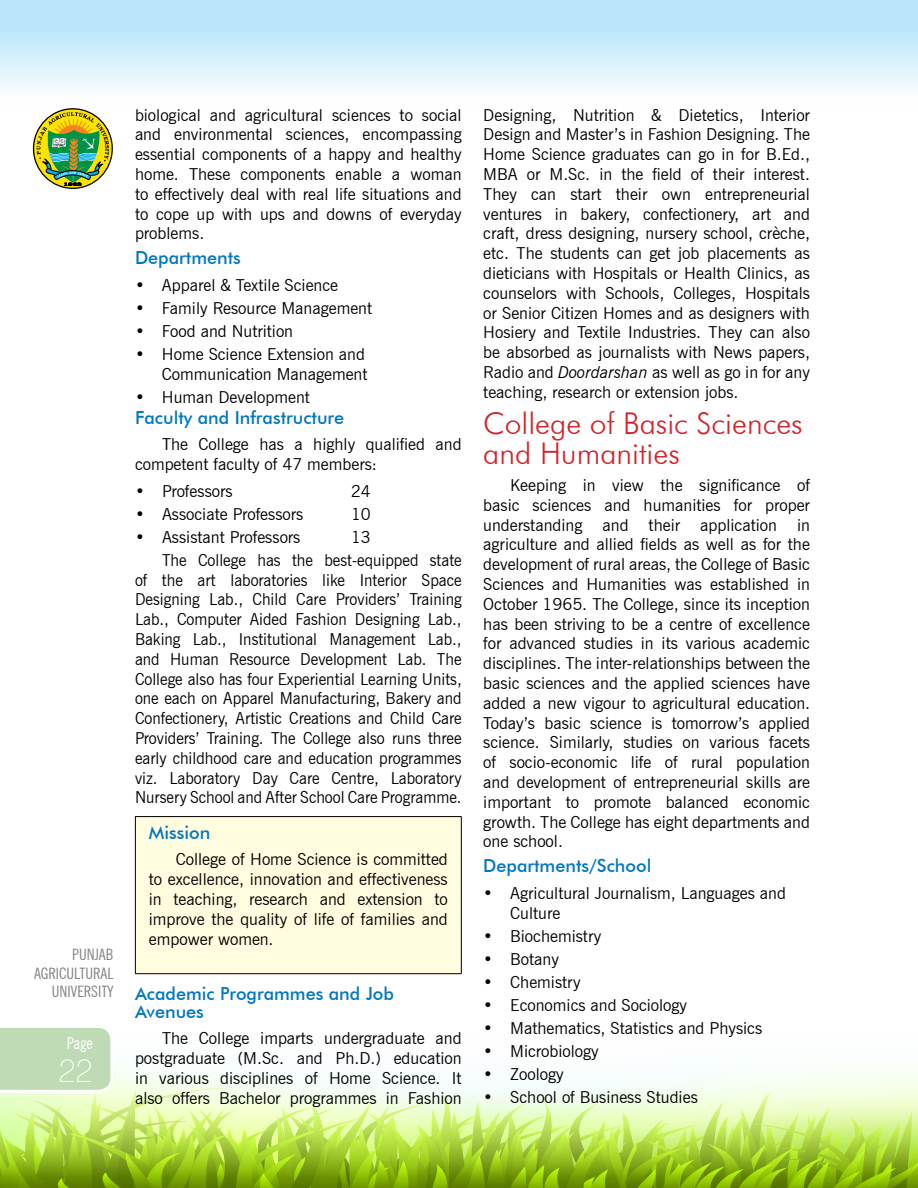
<style>
.page{position:relative;width:918px;height:1188px;background:#fff}
.page>*{position:absolute;margin:0;border:0;box-sizing:border-box;transform-origin:0 0}
.t1{font:100 33px "Swiss 721 BT";color:#fff}
.t2{font:300 30px/30px "Futura BT";color:#d2232a}
.t3{font:500 18px/18px "Futura BT";color:#0077c1}
.t4{font:16.5px/19.8px "News Gothic BT";color:#000;text-align:justify}
.t5{font:16.5px/19.8px "News Gothic BT";color:#000;text-align:justify;scale:.95 1}
.t6{font:condensed 16.5px "News Gothic BT";color:#fff}
.t7{font:condensed 15.75px/18.9px "News Gothic BT";color:#808285;text-align:right}
.s1{font-style:italic}
</style>
<div class="page">
<div style="left:0;top:0;width:918px;height:108px;background:linear-gradient(to bottom,#aae1f9,#fffefe)"></div>
<svg style="left:34px;top:109px;width:78px;height:79px"></svg>
<div style="left:33px;top:108px;width:80px;height:81px;border:1px solid #000;border-radius:50%"></div>
<svg style="left:37px;top:112px;width:72px;height:74px;background:#95ae49"></svg>
<svg style="left:0;top:1028px;width:918px;height:160px"></svg>
<div style="left:135px;top:817px;width:326px;height:157px;background:#fffcdf"></div>
<hr style="left:135px;top:816px;width:327px;height:1px;background:#000">
<hr style="left:135px;top:817px;width:1px;height:156px;background:#000">
<hr style="left:461px;top:817px;width:1px;height:156px;background:#000">
<hr style="left:135px;top:973px;width:327px;height:1px;background:#000">
<p class="t7" style="left:34px;top:944px;width:81px">PUNJAB<br>AGRICULTURAL<br>UNIVERSITY</p>
<p class="t6" style="left:67px;top:1033px;width:27px">Page</p>
<h1 class="t1" style="left:58px;top:1050px;width:36px">22</h1>
<p class="t4" style="left:135px;top:105px;width:328px">biological and agricultural sciences to social and environmental sciences, encompassing essential components of a happy and healthy home. These components enable a woman to effectively deal with real life situations and to cope up with ups and downs of everyday problems.</p>
<p class="t3" style="left:135px;top:249px;width:107px">Departments</p>
<p class="t4" style="left:135px;top:275px;width:205px">• Apparel &amp; Textile Science</p>
<p class="t4" style="left:135px;top:298px;width:239px">• Family Resource Management</p>
<p class="t4" style="left:135px;top:321px;width:160px">• Food and Nutrition</p>
<p class="t4" style="left:135px;top:344px;width:234px;text-align:right">• Home Science Extension and<br>Communication Management</p>
<p class="t4" style="left:135px;top:387px;width:176px">• Human Development</p>
<p class="t3" style="left:135px;top:408px;width:211px">Faculty and Infrastructure</p>
<p class="t4" style="left:135px;top:435px;width:328px;text-indent:27px">The College has a highly qualified and competent faculty of 47 members:</p>
<p class="t4" style="left:135px;top:481px;width:99px">• Professors</p>
<p class="t4" style="left:351px;top:481px;width:21px">24</p>
<p class="t4" style="left:135px;top:504px;width:170px">• Associate Professors</p>
<p class="t4" style="left:351px;top:504px;width:21px">10</p>
<p class="t4" style="left:135px;top:527px;width:167px">• Assistant Professors</p>
<p class="t4" style="left:162px;top:525px;width:301px;line-height:23.1px;text-indent:189px">13<br>The College has the best-equipped state</p>
<p class="t5" style="left:135px;top:570px;width:345px">of the art laboratories like Interior Space Designing Lab., Child Care Providers’ Training Lab., Computer Aided Fashion Designing Lab., Baking Lab., Institutional Management Lab., and Human Resource Development Lab. The College also has four Experiential Learning Units, one each on Apparel Manufacturing, Bakery and Confectionery, Artistic Creations and Child Care Providers’ Training. The College also runs three early childhood care and education programmes viz. Laboratory Day Care Centre, Laboratory Nursery School and After School Care Programme.</p>
<p class="t3" style="left:149px;top:823px;width:63px">Mission</p>
<p class="t4" style="left:149px;top:850px;width:300px;text-indent:27px">College of Home Science is committed to excellence, innovation and effectiveness in teaching, research and extension to improve the quality of life of families and empower women.</p>
<p class="t3" style="left:135px;top:984px;width:260px">Academic Programmes and Job<br>Avenues</p>
<p class="t4" style="left:135px;top:1028px;width:328px;text-indent:27px">The College imparts undergraduate and postgraduate (M.Sc. and Ph.D.) education in various disciplines of Home Science. It also offers Bachelor programmes in Fashion</p>
<p class="t4" style="left:483px;top:105px;width:328px">Designing, Nutrition &amp; Dietetics, Interior Design and Master’s in Fashion Designing. The Home Science graduates can go in for B.Ed., MBA or M.Sc. in the field of their interest.<br>They can start their own entrepreneurial ventures in bakery, confectionery, art and craft, dress designing, nursery school, crèche, etc. The students can get job placements as dieticians with Hospitals or Health Clinics, as counselors with Schools, Colleges, Hospitals or Senior Citizen Homes and as designers with Hosiery and Textile Industries. They can also be absorbed as journalists with News papers, Radio and <span class="s1">Doordarshan</span> as well as go in for any teaching, research or extension jobs.</p>
<h2 class="t2" style="left:483px;top:409px;width:321px">College of Basic Sciences and Humanities</h2>
<p class="t4" style="left:483px;top:475px;width:328px;text-indent:27px">Keeping in view the significance of basic sciences and humanities for proper understanding and their application in agriculture and allied fields as well as for the development of rural areas, the College of Basic Sciences and Humanities was established in October 1965. The College, since its inception has been striving to be a centre of excellence for advanced studies in its various academic disciplines. The inter-relationships between the basic sciences and the applied sciences have added a new vigour to agricultural education.<br>Today’s basic science is tomorrow’s applied science. Similarly, studies on various facets of socio-economic life of rural population and development of entrepreneurial skills are important to promote balanced economic growth. The College has eight departments and one school.</p>
<p class="t3" style="left:483px;top:857px;width:170px">Departments/School</p>
<p class="t4" style="left:510px;top:883px;width:277px;text-indent:-27px">• Agricultural Journalism, Languages and<br>Culture</p>
<p class="t4" style="left:483px;top:926px;width:120px">• Biochemistry</p>
<p class="t4" style="left:483px;top:949px;width:77px">• Botany</p>
<p class="t4" style="left:483px;top:972px;width:99px">• Chemistry</p>
<p class="t4" style="left:483px;top:995px;width:205px">• Economics and Sociology</p>
<p class="t4" style="left:483px;top:1018px;width:280px">• Mathematics, Statistics and Physics</p>
<p class="t4" style="left:483px;top:1041px;width:117px">• Microbiology</p>
<p class="t4" style="left:483px;top:1064px;width:82px">• Zoology</p>
<p class="t4" style="left:483px;top:1087px;width:216px">• School of Business Studies</p>
</div>
